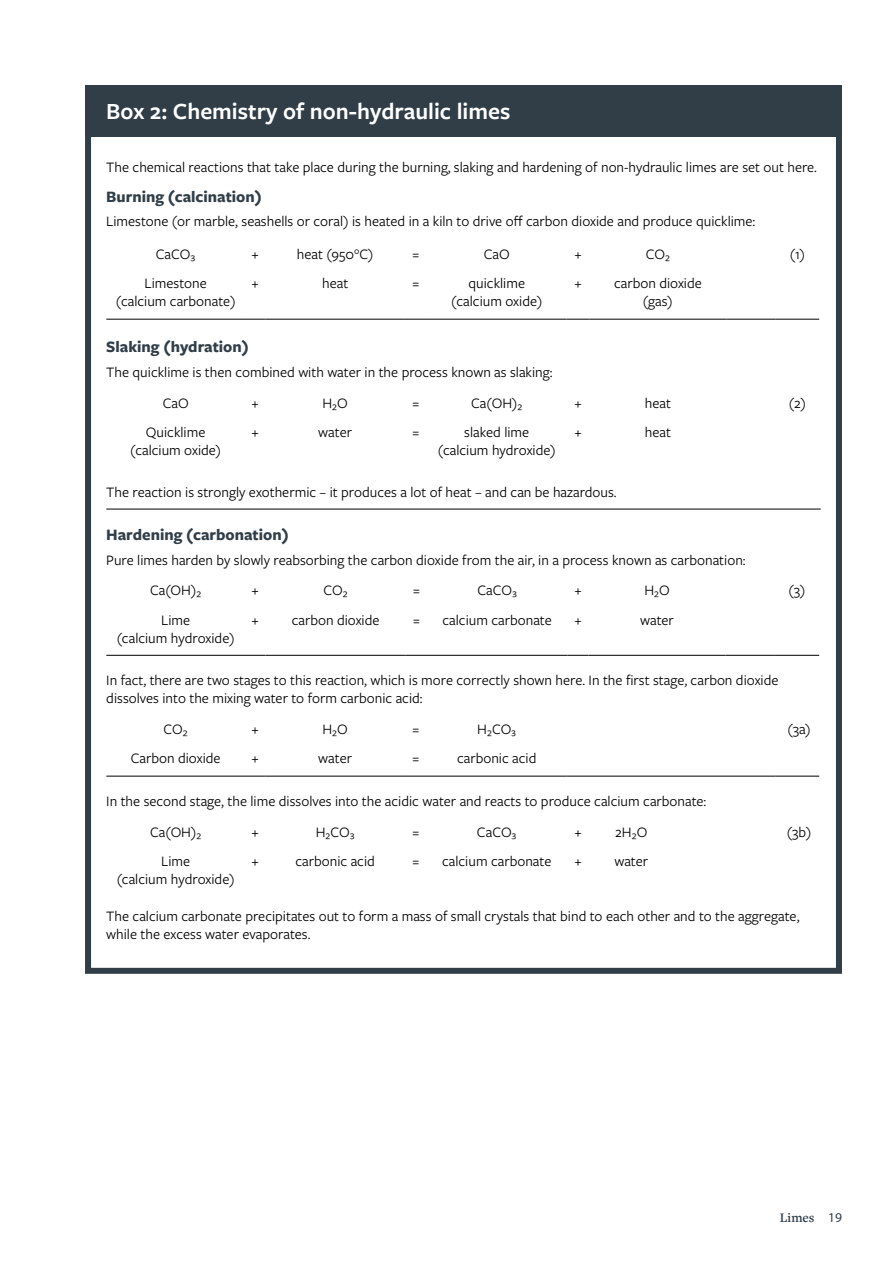
<style>
.page{position:relative;width:893px;height:1263px;background:#fff}
.page>*{position:absolute;margin:0;border:0;box-sizing:border-box;transform-origin:0 0}
.t1{font:600 24px "Freight Sans Pro";color:#fff}
.t2{font:700 16.5px "Freight Sans Pro";color:#313e48}
.t3{font:15px/18px "Freight Sans Pro";color:#000;text-align:center}
.t4{font:600 13.5px "Freight Text Pro";color:#313e48}
.s1{font-family:"Myriad Pro";font-weight:400}
</style>
<div class="page">
<div style="left:85px;top:102px;width:757px;height:872px;border:6px solid #313e48"></div>
<div style="left:85px;top:85px;width:757px;height:51px;background:#313e48"></div>
<hr style="left:106px;top:509px;width:715px;height:1px;background:#000">
<hr style="left:106px;top:319px;width:139px;height:1px;background:#000">
<svg style="left:245px;top:319px;width:20px;height:1px"></svg>
<hr style="left:265px;top:319px;width:140px;height:1px;background:#000">
<svg style="left:405px;top:319px;width:22px;height:1px"></svg>
<hr style="left:427px;top:319px;width:139px;height:1px;background:#000">
<svg style="left:566px;top:319px;width:23px;height:1px"></svg>
<hr style="left:589px;top:319px;width:137px;height:1px;background:#000">
<hr style="left:726px;top:319px;width:50px;height:1px;background:#000">
<hr style="left:776px;top:319px;width:43px;height:1px;background:#000">
<hr style="left:106px;top:655px;width:139px;height:1px;background:#000">
<svg style="left:245px;top:655px;width:20px;height:1px"></svg>
<hr style="left:265px;top:655px;width:141px;height:1px;background:#000">
<svg style="left:406px;top:655px;width:21px;height:1px"></svg>
<hr style="left:427px;top:655px;width:140px;height:1px;background:#000">
<svg style="left:567px;top:655px;width:22px;height:1px"></svg>
<hr style="left:589px;top:655px;width:136px;height:1px;background:#000">
<hr style="left:725px;top:655px;width:50px;height:1px;background:#000">
<hr style="left:775px;top:655px;width:44px;height:1px;background:#000">
<hr style="left:566px;top:776px;width:210px;height:1px;background:#000">
<hr style="left:106px;top:776px;width:139px;height:1px;background:#000">
<svg style="left:245px;top:776px;width:20px;height:1px"></svg>
<hr style="left:265px;top:776px;width:140px;height:1px;background:#000">
<svg style="left:405px;top:776px;width:22px;height:1px"></svg>
<hr style="left:427px;top:776px;width:139px;height:1px;background:#000">
<hr style="left:776px;top:776px;width:43px;height:1px;background:#000">
<h1 class="t1" style="left:106px;top:95px;width:406px">Box 2: Chemistry of non-hydraulic limes</h1>
<p class="t3" style="left:106px;top:157px;width:712px">The chemical reactions that take place during the burning, slaking and hardening of non-hydraulic limes are set out here.</p>
<p class="t2" style="left:106px;top:185px;width:157px">Burning (calcination)</p>
<p class="t3" style="left:156px;top:204px;width:601px;line-height:33px;text-align:left;text-indent:-50px">Limestone (or marble, seashells or coral) is heated in a kiln to drive off carbon dioxide and produce quicklime:<br>CaCO₃</p>
<p class="t3" style="left:252px;top:245px;width:9px">+</p>
<p class="t3" style="left:297px;top:245px;width:78px">heat (950°C)</p>
<p class="t3" style="left:413px;top:245px;width:8px">=</p>
<p class="t3" style="left:484px;top:245px;width:28px">CaO</p>
<p class="t3" style="left:574px;top:245px;width:9px">+</p>
<p class="t3" style="left:646px;top:245px;width:26px">CO₂</p>
<p class="t3" style="left:790px;top:245px;width:17px">(1)</p>
<p class="t3" style="left:116px;top:274px;width:121px">Limestone<br>(calcium carbonate)</p>
<p class="t3" style="left:252px;top:274px;width:9px">+</p>
<p class="t3" style="left:322px;top:274px;width:28px">heat</p>
<p class="t3" style="left:413px;top:274px;width:8px">=</p>
<p class="t3" style="left:451px;top:274px;width:93px">quicklime (calcium oxide)</p>
<p class="t3" style="left:574px;top:274px;width:9px">+</p>
<p class="t3" style="left:614px;top:274px;width:89px">carbon dioxide (gas)</p>
<p class="t2" style="left:106px;top:336px;width:144px">Slaking (hydration)</p>
<p class="t3" style="left:163px;top:356px;width:391px;line-height:30.8px;text-align:left;text-indent:-56px">The quicklime is then combined with water in the process known as slaking:<br>CaO</p>
<p class="t3" style="left:252px;top:393px;width:9px">+</p>
<p class="t3" style="left:322px;top:393px;width:27px">H₂O</p>
<p class="t3" style="left:413px;top:393px;width:8px">=</p>
<p class="t3" style="left:471px;top:393px;width:53px">Ca(OH)₂</p>
<p class="t3" style="left:574px;top:393px;width:9px">+</p>
<p class="t3" style="left:645px;top:393px;width:28px">heat</p>
<p class="t3" style="left:789px;top:393px;width:19px">(2)</p>
<p class="t3" style="left:130px;top:422px;width:93px">Quicklime (calcium oxide)</p>
<p class="t3" style="left:252px;top:422px;width:9px">+</p>
<p class="t3" style="left:318px;top:422px;width:35px">water</p>
<p class="t3" style="left:413px;top:422px;width:8px">=</p>
<p class="t3" style="left:438px;top:422px;width:119px">slaked lime (calcium hydroxide)</p>
<p class="t3" style="left:574px;top:422px;width:9px">+</p>
<p class="t3" style="left:645px;top:422px;width:28px">heat</p>
<p class="t3" style="left:106px;top:483px;width:512px">The reaction is strongly exothermic – it produces a lot of heat – and can be hazardous.</p>
<p class="t2" style="left:106px;top:523px;width:184px">Hardening (carbonation)</p>
<p class="t3" style="left:150px;top:544px;width:597px;line-height:30.8px;text-align:left;text-indent:-44px">Pure limes harden by slowly reabsorbing the carbon dioxide from the air, in a process known as carbonation:<br>Ca(OH)₂</p>
<p class="t3" style="left:252px;top:581px;width:9px">+</p>
<p class="t3" style="left:323px;top:581px;width:26px">CO₂</p>
<p class="t3" style="left:413px;top:581px;width:8px">=</p>
<p class="t3" style="left:477px;top:581px;width:41px">CaCO₃</p>
<p class="t3" style="left:574px;top:581px;width:9px">+</p>
<p class="t3" style="left:644px;top:581px;width:27px">H₂O</p>
<p class="t3" style="left:789px;top:581px;width:18px">(3)</p>
<p class="t3" style="left:117px;top:610px;width:119px">Lime<br>(calcium hydroxide)</p>
<p class="t3" style="left:252px;top:610px;width:9px">+</p>
<p class="t3" style="left:292px;top:610px;width:89px">carbon dioxide</p>
<p class="t3" style="left:413px;top:610px;width:8px">=</p>
<p class="t3" style="left:442px;top:610px;width:111px">calcium carbonate</p>
<p class="t3" style="left:574px;top:610px;width:9px">+</p>
<p class="t3" style="left:640px;top:610px;width:35px">water</p>
<p class="t3" style="left:106px;top:671px;width:674px;text-align:left">In fact, there are two stages to this reaction, which is more correctly shown here. In the first stage, carbon dioxide dissolves into the mixing water to form carbonic acid:</p>
<p class="t3" style="left:164px;top:720px;width:26px">CO₂</p>
<p class="t3" style="left:252px;top:720px;width:9px">+</p>
<p class="t3" style="left:322px;top:720px;width:27px">H₂O</p>
<p class="t3" style="left:413px;top:720px;width:8px">=</p>
<p class="t3" style="left:477px;top:720px;width:40px">H₂CO₃</p>
<p class="t3" style="left:787px;top:720px;width:25px">(3a)</p>
<p class="t3" style="left:131px;top:749px;width:91px">Carbon dioxide</p>
<p class="t3" style="left:252px;top:749px;width:9px">+</p>
<p class="t3" style="left:318px;top:749px;width:35px">water</p>
<p class="t3" style="left:413px;top:749px;width:8px">=</p>
<p class="t3" style="left:457px;top:749px;width:81px">carbonic acid</p>
<p class="t3" style="left:150px;top:785px;width:558px;line-height:30.8px;text-align:left;text-indent:-44px">In the second stage, the lime dissolves into the acidic water and reacts to produce calcium carbonate:<br>Ca(OH)₂</p>
<p class="t3" style="left:252px;top:823px;width:9px">+</p>
<p class="t3" style="left:316px;top:823px;width:40px">H₂CO₃</p>
<p class="t3" style="left:413px;top:823px;width:8px">=</p>
<p class="t3" style="left:477px;top:823px;width:41px">CaCO₃</p>
<p class="t3" style="left:574px;top:823px;width:9px">+</p>
<p class="t3" style="left:615px;top:823px;width:33px">2H₂O</p>
<p class="t3" style="left:787px;top:823px;width:26px">(3b)</p>
<p class="t3" style="left:117px;top:852px;width:119px">Lime<br>(calcium hydroxide)</p>
<p class="t3" style="left:252px;top:852px;width:9px">+</p>
<p class="t3" style="left:295px;top:852px;width:81px">carbonic acid</p>
<p class="t3" style="left:413px;top:852px;width:8px">=</p>
<p class="t3" style="left:442px;top:852px;width:111px">calcium carbonate</p>
<p class="t3" style="left:574px;top:852px;width:9px">+</p>
<p class="t3" style="left:614px;top:852px;width:35px">water</p>
<p class="t3" style="left:106px;top:906px;width:695px;text-align:left">The calcium carbonate precipitates out to form a mass of small crystals that bind to each other and to the aggregate, while the excess water evaporates.</p>
<p class="t4" style="left:780px;top:1209px;width:64px">Limes <span class="s1">19</span></p>
</div>
